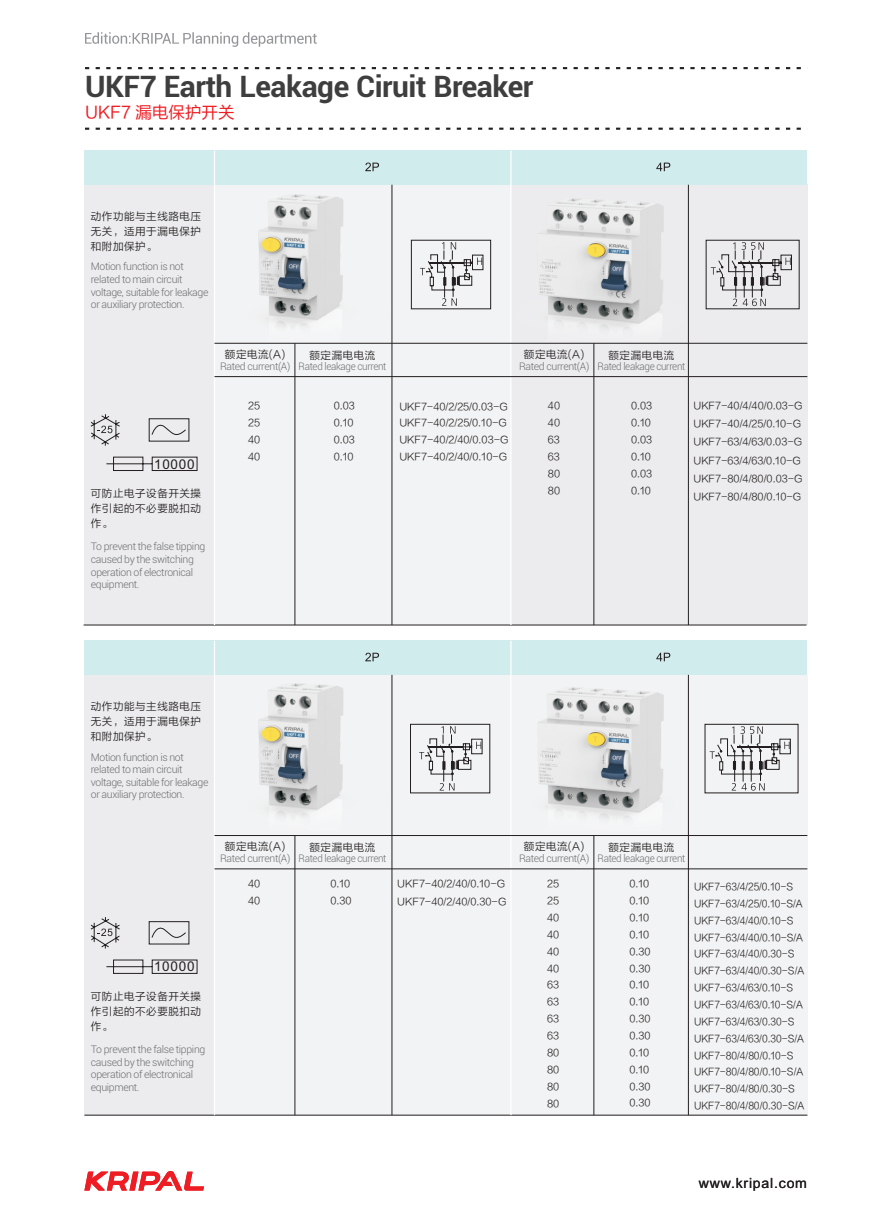
<style>
.page{position:relative;width:893px;height:1212px;background:#fff}
.page>*{position:absolute;margin:0;border:0;box-sizing:border-box;transform-origin:0 0}
.t1{font:700 29.85px "Roboto";letter-spacing:-.015em;color:#3e3e3f}
.t2{font:16.5px "FZLTHJW GB1 0";color:#ee1d23}
.t3{font:14.1px "Arial";letter-spacing:.055em;color:#231f20}
.t4{font:13.5px "Arial";letter-spacing:.055em;color:#231f20}
.t5{font:300 10.5px/12.6px "Roboto";letter-spacing:-.035em;color:#6c6d70}
.t6{font:10.5px/15.3px "FZLTXIHJW GB1 0";letter-spacing:.055em;color:#231f20;text-align:justify}
.t7{font:300 10.5px "Roboto";letter-spacing:-.035em;color:#6c6d70;scale:.94 1}
.t8{font:9.75px/16.8px "FZLTXIHJW GB1 0";color:#231f20}
.t9{font:9.75px/16.8px "FZLTXIHJW GB1 0";color:#231f20;scale:.93 1}
</style>
<div class="page">
<svg style="left:84px;top:1171px;width:120px;height:19px"></svg>
<div style="left:511px;top:675px;width:296px;height:440px;background:#f2f3f4"></div>
<div style="left:84px;top:675px;width:131px;height:440px;background:#ececee"></div>
<div style="left:214px;top:675px;width:297px;height:440px;background:#f2f3f4"></div>
<div style="left:511px;top:185px;width:296px;height:440px;background:#ececee"></div>
<div style="left:84px;top:185px;width:130px;height:440px;background:#ececee"></div>
<div style="left:214px;top:185px;width:297px;height:440px;background:#f2f3f4"></div>
<div style="left:705px;top:724px;width:93px;height:69px;border:1px solid #231f20"></div>
<svg style="left:710px;top:726px;width:81px;height:64px"></svg>
<div style="left:410px;top:724px;width:80px;height:69px;border:1px solid #231f20"></div>
<svg style="left:419px;top:726px;width:63px;height:64px"></svg>
<svg style="left:85px;top:32px;width:232px;height:15px"></svg>
<div style="left:84px;top:151px;width:723px;height:34px;background:#d1eced"></div>
<hr style="left:84px;top:625px;width:722px;height:1px;background:#231f20">
<hr style="left:214px;top:151px;width:1px;height:474px;background:#fff">
<hr style="left:295px;top:343px;width:1px;height:282px;background:#231f20">
<hr style="left:392px;top:185px;width:1px;height:440px;background:#231f20">
<hr style="left:510px;top:151px;width:2px;height:474px;background:#fff">
<hr style="left:688px;top:185px;width:1px;height:440px;background:#231f20">
<svg style="left:90px;top:414px;width:30px;height:32px"></svg>
<svg style="left:106px;top:456px;width:92px;height:15px"></svg>
<svg style="left:149px;top:418px;width:40px;height:23px"></svg>
<svg style="left:365px;top:163px;width:14px;height:8px"></svg>
<svg style="left:656px;top:163px;width:14px;height:8px"></svg>
<hr style="left:594px;top:343px;width:1px;height:282px;background:#231f20">
<div style="left:84px;top:641px;width:723px;height:34px;background:#d1eced"></div>
<hr style="left:84px;top:1115px;width:723px;height:1px;background:#231f20">
<hr style="left:295px;top:835px;width:1px;height:280px;background:#231f20">
<hr style="left:392px;top:675px;width:1px;height:440px;background:#231f20">
<hr style="left:510px;top:641px;width:2px;height:474px;background:#fff">
<hr style="left:688px;top:675px;width:1px;height:440px;background:#231f20">
<svg style="left:90px;top:917px;width:30px;height:32px"></svg>
<svg style="left:106px;top:959px;width:92px;height:15px"></svg>
<svg style="left:149px;top:921px;width:40px;height:23px"></svg>
<svg style="left:365px;top:653px;width:14px;height:8px"></svg>
<svg style="left:656px;top:653px;width:14px;height:8px"></svg>
<hr style="left:594px;top:835px;width:1px;height:280px;background:#231f20">
<svg style="left:411px;top:240px;width:80px;height:69px"></svg>
<svg style="left:706px;top:240px;width:93px;height:69px"></svg>
<hr style="left:214px;top:641px;width:1px;height:474px;background:#fff">
<hr style="left:214px;top:835px;width:593px;height:1px;background:#231f20">
<hr style="left:214px;top:868px;width:593px;height:1px;background:#231f20">
<hr style="left:214px;top:343px;width:593px;height:1px;background:#231f20">
<hr style="left:214px;top:376px;width:593px;height:1px;background:#231f20">
<svg style="left:85px;top:67px;width:716px;height:2px"></svg>
<svg style="left:85px;top:128px;width:716px;height:2px"></svg>
<img style="left:258px;top:194px;width:85px;height:132px">
<img style="left:538px;top:198px;width:126px;height:130px">
<img style="left:258px;top:684px;width:85px;height:132px">
<img style="left:538px;top:687px;width:126px;height:131px">
<h1 class="t1" style="left:85px;top:75px;width:450px">UKF7 Earth Leakage Ciruit Breaker</h1>
<h2 class="t2" style="left:85px;top:103px;width:151px">UKF7 漏电保护开关</h2>
<p class="t6" style="left:91px;top:209px;width:112px">动作功能与主线路电压无关，适用于漏电保护和附加保护。</p>
<p class="t5" style="left:91px;top:262px;width:119px">Motion function is not related to main circuit voltage, suitable for leakage or auxiliary protection.</p>
<p class="t4" style="left:154px;top:459px;width:42px">10000</p>
<p class="t6" style="left:91px;top:486px;width:112px">可防止电子设备开关操作引起的不必要脱扣动作。</p>
<p class="t5" style="left:91px;top:541px;width:116px">To prevent the false tipping caused by the switching operation of electronical equipment.</p>
<p class="t6" style="left:225px;top:347px;width:62px">额定电流(A)</p>
<p class="t5" style="left:220px;top:361px;width:72px">Rated current(A)</p>
<p class="t6" style="left:310px;top:348px;width:67px">额定漏电电流</p>
<p class="t7" style="left:299px;top:362px;width:95px">Rated leakage current</p>
<p class="t6" style="left:524px;top:347px;width:62px">额定电流(A)</p>
<p class="t5" style="left:519px;top:361px;width:72px">Rated current(A)</p>
<p class="t6" style="left:608px;top:348px;width:67px">额定漏电电流</p>
<p class="t7" style="left:598px;top:362px;width:95px">Rated leakage current</p>
<p class="t8" style="left:414px;top:398px;width:8px">F</p>
<p class="t8" style="left:548px;top:398px;width:14px;text-align:justify">40<br>40<br>63<br>63<br>80<br>80</p>
<p class="t8" style="left:631px;top:398px;width:23px">0.03<br>0.10<br>0.03<br>0.10<br>0.03<br>0.10</p>
<p class="t8" style="left:693px;top:397px;width:111px;line-height:18.1px">UKF7-40/4/40/0.03-G<br>UKF7-40/4/25/0.10-G<br>UKF7-63/4/63/0.03-G<br>UKF7-63/4/63/0.10-G<br>UKF7-80/4/80/0.03-G<br>UKF7-80/4/80/0.10-G</p>
<p class="t8" style="left:248px;top:398px;width:14px;text-align:justify">25<br>25<br>40<br>40</p>
<p class="t8" style="left:334px;top:398px;width:23px">0.03<br>0.10<br>0.03<br>0.10</p>
<p class="t8" style="left:399px;top:398px;width:111px">UK 7-40/2/25/0.03-G<br>UKF7-40/2/25/0.10-G<br>UKF7-40/2/40/0.03-G<br>UKF7-40/2/40/0.10-G</p>
<p class="t6" style="left:91px;top:699px;width:112px">动作功能与主线路电压无关，适用于漏电保护和附加保护。</p>
<p class="t5" style="left:91px;top:752px;width:119px">Motion function is not related to main circuit voltage, suitable for leakage or auxiliary protection.</p>
<p class="t4" style="left:154px;top:961px;width:42px">10000</p>
<p class="t6" style="left:91px;top:988px;width:112px">可防止电子设备开关操作引起的不必要脱扣动作。</p>
<p class="t5" style="left:91px;top:1044px;width:116px">To prevent the false tipping caused by the switching operation of electronical equipment.</p>
<p class="t6" style="left:225px;top:839px;width:62px">额定电流(A)</p>
<p class="t5" style="left:220px;top:853px;width:72px">Rated current(A)</p>
<p class="t6" style="left:310px;top:840px;width:67px">额定漏电电流</p>
<p class="t7" style="left:299px;top:854px;width:95px">Rated leakage current</p>
<p class="t6" style="left:524px;top:839px;width:62px">额定电流(A)</p>
<p class="t5" style="left:519px;top:853px;width:72px">Rated current(A)</p>
<p class="t6" style="left:608px;top:840px;width:67px">额定漏电电流</p>
<p class="t7" style="left:598px;top:854px;width:95px">Rated leakage current</p>
<p class="t8" style="left:397px;top:874px;width:111px;line-height:18.5px">UKF7-40/2/40/0.10-G<br>UKF7-40/2/40/0.30-G</p>
<p class="t8" style="left:248px;top:875px;width:14px">40<br>40</p>
<p class="t8" style="left:330px;top:875px;width:23px">0.10<br>0.30</p>
<p class="t8" style="left:547px;top:876px;width:14px;text-align:justify">25<br>25<br>40<br>40<br>40<br>40<br>63<br>63<br>63<br>63<br>80<br>80<br>80<br>80</p>
<p class="t8" style="left:629px;top:876px;width:23px">0.10<br>0.10<br>0.10<br>0.10<br>0.30<br>0.30<br>0.10<br>0.10<br>0.30<br>0.30<br>0.10<br>0.10<br>0.30<br>0.30</p>
<p class="t9" style="left:694px;top:878px;width:120px">UKF7-63/4/25/0.10-S<br>UKF7-63/4/25/0.10-S/A<br>UKF7-63/4/40/0.10-S<br>UKF7-63/4/40/0.10-S/A<br>UKF7-63/4/40/0.30-S<br>UKF7-63/4/40/0.30-S/A<br>UKF7-63/4/63/0.10-S<br>UKF7-63/4/63/0.10-S/A<br>UKF7-63/4/63/0.30-S<br>UKF7-63/4/63/0.30-S/A<br>UKF7-80/4/80/0.10-S<br>UKF7-80/4/80/0.10-S/A<br>UKF7-80/4/80/0.30-S<br>UKF7-80/4/80/0.30-S/A</p>
<h3 class="t3" style="left:699px;top:1177px;width:110px">www.kripal.com</h3>
</div>
